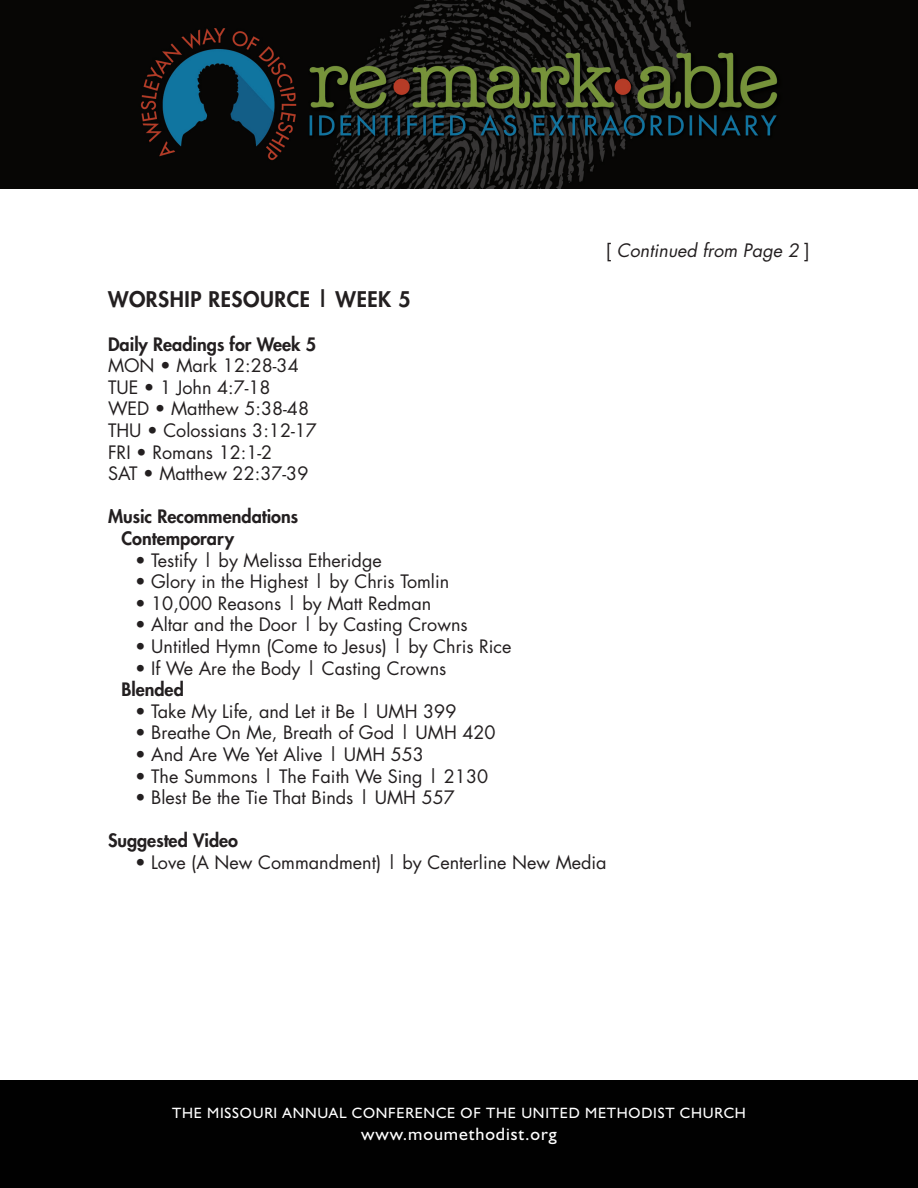
<style>
.page{position:relative;width:918px;height:1188px;background:#fff}
.page>*{position:absolute;margin:0;border:0;box-sizing:border-box;transform-origin:0 0}
.t1{font:800 21px "Futura";letter-spacing:.025em;color:#231f20}
.t2{font:18px "Futura";color:#231f20}
.t3{font:800 18px "Futura";color:#231f20}
.t4{font:18px "Humanist 521 BT";letter-spacing:.05em;color:#fff}
.t5{font:italic 18px "Futura";color:#231f20}
.t6{font:15px "Humanist 521 BT";letter-spacing:.05em;color:#fff}
.s1{font-style:normal}
</style>
<div class="page">
<div style="left:0;top:1080px;width:918px;height:108px;background:#010101"></div>
<img style="left:0;top:0;width:918px;height:189px">
<p class="t5" style="left:606px;top:238px;width:206px"><span class="s1">[</span> Continued from Page 2 <span class="s1">]</span></p>
<p class="t1" style="left:108px;top:286px;width:304px">WORSHIP RESOURCE | WEEK 5</p>
<p class="t3" style="left:108px;top:332px;width:210px">Daily Readings for Week 5</p>
<p class="t2" style="left:108px;top:353px;width:192px">MON • Mark 12:28-34</p>
<p class="t2" style="left:108px;top:375px;width:164px">TUE • 1 John 4:7-18</p>
<p class="t2" style="left:108px;top:396px;width:203px">WED • Matthew 5:38-48</p>
<p class="t2" style="left:108px;top:418px;width:211px">THU • Colossians 3:12-17</p>
<p class="t2" style="left:108px;top:440px;width:166px">FRI • Romans 12:1-2</p>
<p class="t2" style="left:108px;top:461px;width:202px">SAT • Matthew 22:37-39</p>
<p class="t3" style="left:108px;top:505px;width:192px">Music Recommendations</p>
<p class="t3" style="left:122px;top:526px;width:114px">Contemporary</p>
<p class="t2" style="left:135px;top:548px;width:248px">• Testify | by Melissa Etheridge</p>
<p class="t2" style="left:135px;top:569px;width:316px">• Glory in the Highest | by Chris Tomlin</p>
<p class="t2" style="left:135px;top:591px;width:298px">• 10,000 Reasons | by Matt Redman</p>
<p class="t2" style="left:135px;top:612px;width:334px">• Altar and the Door | by Casting Crowns</p>
<p class="t2" style="left:135px;top:634px;width:378px">• Untitled Hymn (Come to Jesus) | by Chris Rice</p>
<p class="t2" style="left:135px;top:656px;width:313px">• If We Are the Body | Casting Crowns</p>
<p class="t3" style="left:122px;top:678px;width:64px">Blended</p>
<p class="t2" style="left:135px;top:699px;width:323px">• Take My Life, and Let it Be | UMH 399</p>
<p class="t2" style="left:135px;top:720px;width:362px">• Breathe On Me, Breath of God | UMH 420</p>
<p class="t2" style="left:135px;top:742px;width:291px">• And Are We Yet Alive | UMH 553</p>
<p class="t2" style="left:135px;top:764px;width:355px">• The Summons | The Faith We Sing | 2130</p>
<p class="t2" style="left:135px;top:785px;width:321px">• Blest Be the Tie That Binds | UMH 557</p>
<p class="t3" style="left:108px;top:829px;width:132px">Suggested Video</p>
<p class="t2" style="left:135px;top:850px;width:473px">• Love (A New Commandment) | by Centerline New Media</p>
<p class="t6" style="left:172px;top:1104px;width:575px">THE MISSOURI ANNUAL CONFERENCE OF THE UNITED METHODIST CHURCH</p>
<p class="t4" style="left:361px;top:1123px;width:197px">www.moumethodist.org</p>
</div>
